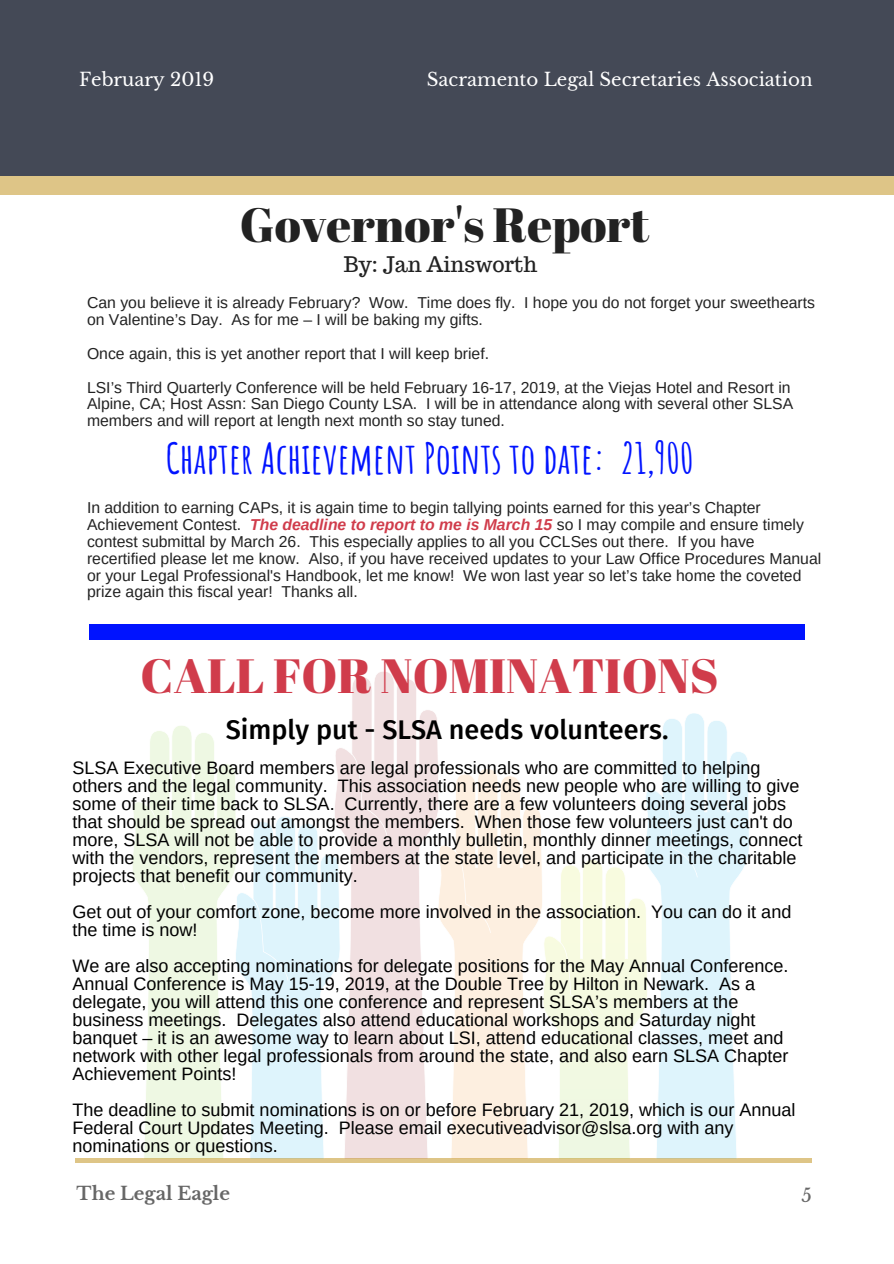
<style>
.page{position:relative;width:894px;height:1264px;background:#fff}
.page>*{position:absolute;margin:0;border:0;box-sizing:border-box;transform-origin:0 0}
.t1{font:48px "Abril Fatface";color:#d03c4b}
.t2{font:48px "Abril Fatface";color:#222}
.t3{font:700 42px "Amatic SC";color:#0013ff}
.t4{font:500 27px "Fira Sans";color:#000}
.t5{font:21px "Trocchi";color:#222}
.t6{font:18.15px "Libre Baskerville";color:#fff}
.t7{font:700 18.15px "Libre Baskerville";color:#666}
.t8{font:18.15px "Libre Baskerville";color:#666}
.t9{font:18px/18px "Arimo";color:#000}
.t10{font:15.75px/17px "Arimo";color:#222}
.s1{font-weight:700;font-style:italic;color:#d03c4b}
</style>
<div class="page">
<div style="left:0;top:163px;width:893px;height:32px;background:#dec587"></div>
<div style="left:0;top:0;width:893px;height:175px;background:#444956"></div>
<hr style="left:75px;top:1158px;width:737px;height:4px;background:#dec587">
<svg style="left:132px;top:726px;width:104px;height:432px;fill:#eef8e3"></svg>
<div style="left:149px;top:807px;width:36px;height:82px;background:#eef8e3"></div>
<svg style="left:234px;top:815px;width:99px;height:343px"></svg>
<svg style="left:333px;top:672px;width:105px;height:486px;fill:#f1e0e1"></svg>
<div style="left:351px;top:753px;width:36px;height:82px;background:#f1e0e1"></div>
<svg style="left:437px;top:768px;width:206px;height:390px"></svg>
<svg style="left:643px;top:713px;width:106px;height:445px;fill:#def4fc"></svg>
<div style="left:661px;top:795px;width:36px;height:82px;background:#def4fc"></div>
<div style="left:89px;top:624px;width:715px;height:16px;background:#0013ff"></div>
<p class="t6" style="left:79px;top:69px;width:137px">February 2019</p>
<p class="t6" style="left:426px;top:69px;width:387px">Sacramento Legal Secretaries Association</p>
<h1 class="t2" style="left:240px;top:191px;width:410px">Governor's Report</h1>
<p class="t5" style="left:344px;top:251px;width:195px">By: Jan Ainsworth</p>
<p class="t10" style="left:87px;top:294px;width:729px">Can you believe it is already February? Wow. Time does fly. I hope you do not forget your sweethearts on Valentine’s Day. As for me – I will be baking my gifts.</p>
<p class="t10" style="left:87px;top:336px;width:705px;line-height:33.8px">Once again, this is yet another report that I will keep brief.<br>LSI’s Third Quarterly Conference will be held February 16-17, 2019, at the Viejas Hotel and Resort in</p>
<p class="t10" style="left:87px;top:395px;width:707px">Alpine, CA; Host Assn: San Diego County LSA. I will be in attendance along with several other SLSA members and will report at length next month so stay tuned.</p>
<h2 class="t3" style="left:166px;top:431px;width:529px">Chapter Achievement Points to date: 21,900</h2>
<p class="t10" style="left:87px;top:499px;width:735px">In addition to earning CAPs, it is again time to begin tallying points earned for this year’s Chapter Achievement Contest. <span class="s1">The deadline to report to me is March 15</span> so I may compile and ensure timely contest submittal by March 26. This especially applies to all you CCLSes out there. If you have recertified please let me know. Also, if you have received updates to your Law Office Procedures Manual or your Legal Professional's Handbook, let me know! We won last year so let’s take home the coveted prize again this fiscal year! Thanks all.</p>
<h1 class="t1" style="left:141px;top:642px;width:579px">CALL FOR NOMINATIONS</h1>
<h3 class="t4" style="left:226px;top:713px;width:444px">Simply put - SLSA needs volunteers.</h3>
<p class="t9" style="left:72px;top:758px;width:731px">SLSA Executive Board members are legal professionals who are committed to helping others and the legal community. This association needs new people who are willing to give some of their time back to SLSA. Currently, there are a few volunteers doing several jobs that should be spread out amongst the members. When those few volunteers just can't do more, SLSA will not be able to provide a monthly bulletin, monthly dinner meetings, connect with the vendors, represent the members at the state level, and participate in the charitable projects that benefit our community.</p>
<p class="t9" style="left:72px;top:902px;width:720px">Get out of your comfort zone, become more involved in the association. You can do it and the time is now!</p>
<p class="t9" style="left:72px;top:956px;width:717px">We are also accepting nominations for delegate positions for the May Annual Conference.<br>Annual Conference is May 15-19, 2019, at the Double Tree by Hilton in Newark. As a delegate, you will attend this one conference and represent SLSA’s members at the business meetings. Delegates also attend educational workshops and Saturday night banquet – it is an awesome way to learn about LSI, attend educational classes, meet and network with other legal professionals from around the state, and also earn SLSA Chapter Achievement Points!</p>
<p class="t9" style="left:72px;top:1100px;width:724px">The deadline to submit nominations is on or before February 21, 2019, which is our Annual<br>Federal Court Updates Meeting. Please email executiveadvisor@slsa.org with any nominations or questions.</p>
<p class="t7" style="left:77px;top:1182px;width:155px">The Legal Eagle</p>
<p class="t8" style="left:801px;top:1183px;width:12px">5</p>
</div>
